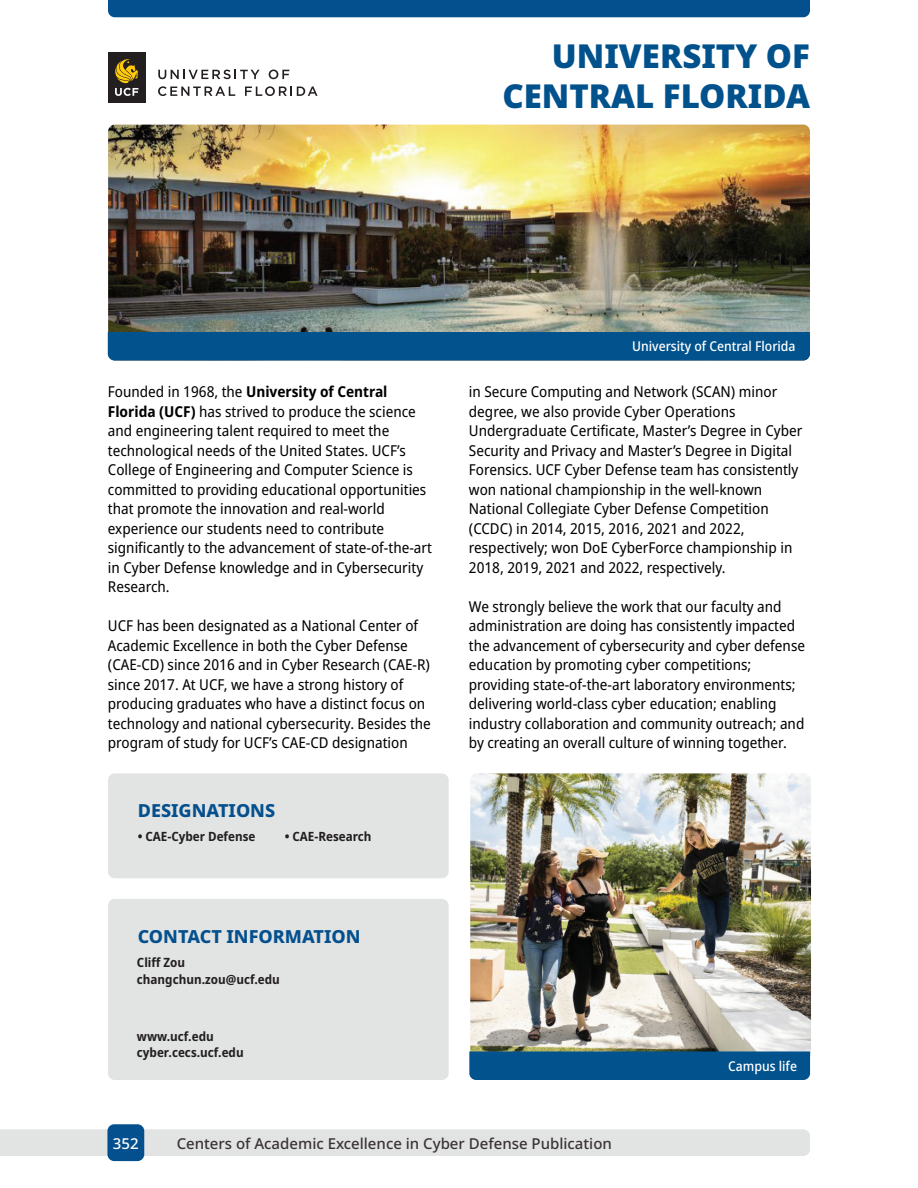
<style>
.page{position:relative;width:918px;height:1188px;background:#fff}
.page>*{position:absolute;margin:0;border:0;box-sizing:border-box;transform-origin:0 0}
.t1{font:900 33px/39.6px "Noto Sans";color:#01518c;text-align:right}
.t2{font:800 18px "Noto Sans";color:#04508e}
.t3{font:semi-condensed 15px/19.5px "Noto Sans";color:#000}
.t4{font:500 15px "Noto Sans";color:#393334}
.t5{font:500 15px "Noto Sans";color:#fff}
.t6{font:500 semi-condensed 13.5px "Noto Sans";color:#fff}
.t7{font:700 semi-condensed 12.75px/16.5px "Noto Sans";color:#231f20}
.s1{font-weight:700}
</style>
<div class="page">
<div style="left:0;top:1129px;width:810px;height:27px;background:#e2e3e3"></div>
<div style="left:107px;top:1124px;width:37px;height:37px;background:#04508e;border-radius:7px"></div>
<div style="left:108px;top:0;width:702px;height:17px;background:#04508e"></div>
<div style="left:108px;top:899px;width:341px;height:181px;background:#e2e3e3;border-radius:7px"></div>
<div style="left:108px;top:773px;width:341px;height:105px;background:#e2e3e3;border-radius:7px"></div>
<img style="left:108px;top:125px;width:702px;height:207px">
<div style="left:108px;top:332px;width:702px;height:28px;background:#01528d"></div>
<div style="left:108px;top:52px;width:37px;height:50px;background:#231f20"></div>
<svg style="left:115px;top:59px;width:23px;height:37px"></svg>
<svg style="left:158px;top:70px;width:102px;height:9px"></svg>
<svg style="left:269px;top:70px;width:20px;height:9px"></svg>
<svg style="left:158px;top:86px;width:77px;height:10px"></svg>
<svg style="left:245px;top:86px;width:73px;height:10px"></svg>
<img style="left:470px;top:773px;width:341px;height:284px">
<div style="left:469px;top:1051px;width:341px;height:29px;background:#01528d"></div>
<h1 class="t1" style="left:502px;top:36px;width:309px">UNIVERSITY OF<br>CENTRAL FLORIDA</h1>
<p class="t3" style="left:108px;top:383px;width:326px">Founded in 1968, the <span class="s1">University of Central Florida (UCF)</span> has strived to produce the science and engineering talent required to meet the technological needs of the United States. UCF’s College of Engineering and Computer Science is committed to providing educational opportunities that promote the innovation and real-world experience our students need to contribute significantly to the advancement of state-of-the-art in Cyber Defense knowledge and in Cybersecurity Research.</p>
<p class="t3" style="left:108px;top:617px;width:325px">UCF has been designated as a National Center of Academic Excellence in both the Cyber Defense (CAE-CD) since 2016 and in Cyber Research (CAE-R) since 2017. At UCF, we have a strong history of producing graduates who have a distinct focus on technology and national cybersecurity. Besides the program of study for UCF’s CAE-CD designation</p>
<p class="t2" style="left:138px;top:798px;width:139px">DESIGNATIONS</p>
<p class="t7" style="left:138px;top:828px;width:119px">• CAE-Cyber Defense</p>
<p class="t7" style="left:285px;top:828px;width:88px">• CAE-Research</p>
<p class="t2" style="left:138px;top:924px;width:224px">CONTACT INFORMATION</p>
<p class="t7" style="left:137px;top:955px;width:144px">Cliff Zou changchun.zou@ucf.edu</p>
<p class="t7" style="left:137px;top:1028px;width:108px">www.ucf.edu cyber.cecs.ucf.edu</p>
<p class="t6" style="left:632px;top:337px;width:165px">University of Central Florida</p>
<p class="t3" style="left:469px;top:383px;width:335px">in Secure Computing and Network (SCAN) minor degree, we also provide Cyber Operations Undergraduate Certificate, Master’s Degree in Cyber Security and Privacy and Master’s Degree in Digital Forensics. UCF Cyber Defense team has consistently won national championship in the well-known National Collegiate Cyber Defense Competition (CCDC) in 2014, 2015, 2016, 2021 and 2022, respectively; won DoE CyberForce championship in 2018, 2019, 2021 and 2022, respectively.</p>
<p class="t3" style="left:469px;top:597px;width:338px">We strongly believe the work that our faculty and administration are doing has consistently impacted the advancement of cybersecurity and cyber defense education by promoting cyber competitions; providing state-of-the-art laboratory environments; delivering world-class cyber education; enabling industry collaboration and community outreach; and by creating an overall culture of winning together.</p>
<p class="t6" style="left:728px;top:1057px;width:70px">Campus life</p>
<p class="t5" style="left:113px;top:1133px;width:27px">352</p>
<p class="t4" style="left:177px;top:1132px;width:437px">Centers of Academic Excellence in Cyber Defense Publication</p>
</div>
